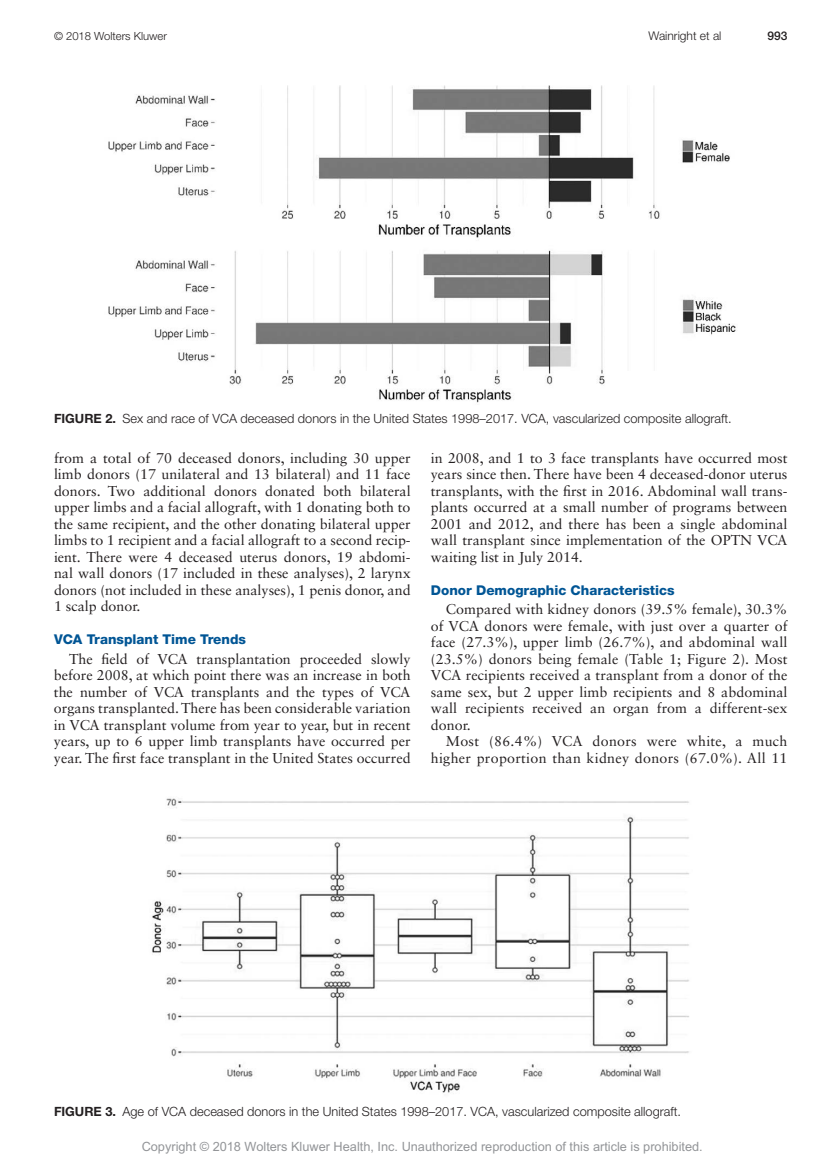
<style>
.page{position:relative;width:837px;height:1161px;background:#fff}
.page>*{position:absolute;margin:0;border:0;box-sizing:border-box;transform-origin:0 0}
.t1{font:14.25px/16.5px "Sabon LT Std";color:#231f20;text-align:justify}
.t2{font:14.25px/16.5px "Sabon LT Std";letter-spacing:.02em;color:#231f20;text-align:right}
.t3{font:800 13.5px "Helvetica Neue LT Std";color:#005595}
.t4{font:300 12.75px "Helvetica Neue LT Std";color:#231f20}
.t5{font:12.75px "Arial MT Std";color:#939598}
.t6{font:300 12px "Helvetica Neue LT Std";color:#231f20}
.t7{font:500 12px "Helvetica Neue LT Std";color:#231f20}
.t8{font:300 11.25px "Helvetica Neue LT Std";color:#231f20}
.s1{font-weight:700}
</style>
<div class="page">
<img style="left:108px;top:85px;width:628px;height:318px">
<img style="left:152px;top:798px;width:537px;height:295px">
<p class="t8" style="left:54px;top:29px;width:114px">© 2018 Wolters Kluwer</p>
<p class="t6" style="left:649px;top:28px;width:74px">Wainright et al</p>
<p class="t7" style="left:767px;top:29px;width:22px">993</p>
<p class="t4" style="left:54px;top:411px;width:679px"><span class="s1">FIGURE 2.</span> Sex and race of VCA deceased donors in the United States 1998–2017. VCA, vascularized composite allograft.</p>
<p class="t1" style="left:54px;top:449px;width:358px">from a total of 70 deceased donors, including 30 upper limb donors (17 unilateral and 13 bilateral) and 11 face donors. Two additional donors donated both bilateral upper limbs and a facial allograft, with 1 donating both to the same recipient, and the other donating bilateral upper limbs to 1 recipient and a facial allograft to a second recip&shy;ient. There were 4 deceased uterus donors, 19 abdomi&shy;nal wall donors (17 included in these analyses), 2 larynx donors (not included in these analyses), 1 penis donor, and 1 scalp donor.</p>
<p class="t3" style="left:54px;top:631px;width:194px">VCA Transplant Time Trends</p>
<p class="t1" style="left:54px;top:650px;width:358px;text-indent:15px">The field of VCA transplantation proceeded slowly before 2008, at which point there was an increase in both the number of VCA transplants and the types of VCA organs transplanted. There has been considerable variation in VCA transplant volume from year to year, but in recent years, up to 6 upper limb transplants have occurred per year. The first face transplant in the United States occurred</p>
<p class="t1" style="left:431px;top:449px;width:358px">in 2008, and 1 to 3 face transplants have occurred most years since then. There have been 4 deceased-donor uterus transplants, with the first in 2016. Abdominal wall trans&shy;plants occurred at a small number of programs between 2001 and 2012, and there has been a single abdominal wall transplant since implementation of the OPTN VCA waiting list in July 2014.</p>
<p class="t3" style="left:431px;top:582px;width:245px">Donor Demographic Characteristics</p>
<p class="t1" style="left:431px;top:601px;width:358px;text-indent:15px">Compared with kidney donors (39.5% female), 30.3% of VCA donors were female, with just over a quarter of face (27.3%), upper limb (26.7%), and abdominal wall (23.5%) donors being female (Table 1; Figure 2). Most VCA recipients received a transplant from a donor of the same sex, but 2 upper limb recipients and 8 abdominal wall recipients received an organ from a different-sex donor.</p>
<p class="t2" style="left:431px;top:733px;width:358px">Most (86.4%) VCA donors were white, a much higher proportion than kidney donors (67.0%). All 11</p>
<p class="t4" style="left:54px;top:1104px;width:629px"><span class="s1">FIGURE 3.</span> Age of VCA deceased donors in the United States 1998–2017. VCA, vascularized composite allograft.</p>
<p class="t5" style="left:142px;top:1139px;width:563px">Copyright © 2018 Wolters Kluwer Health, Inc. Unauthorized reproduction of this article is prohibited.</p>
</div>
